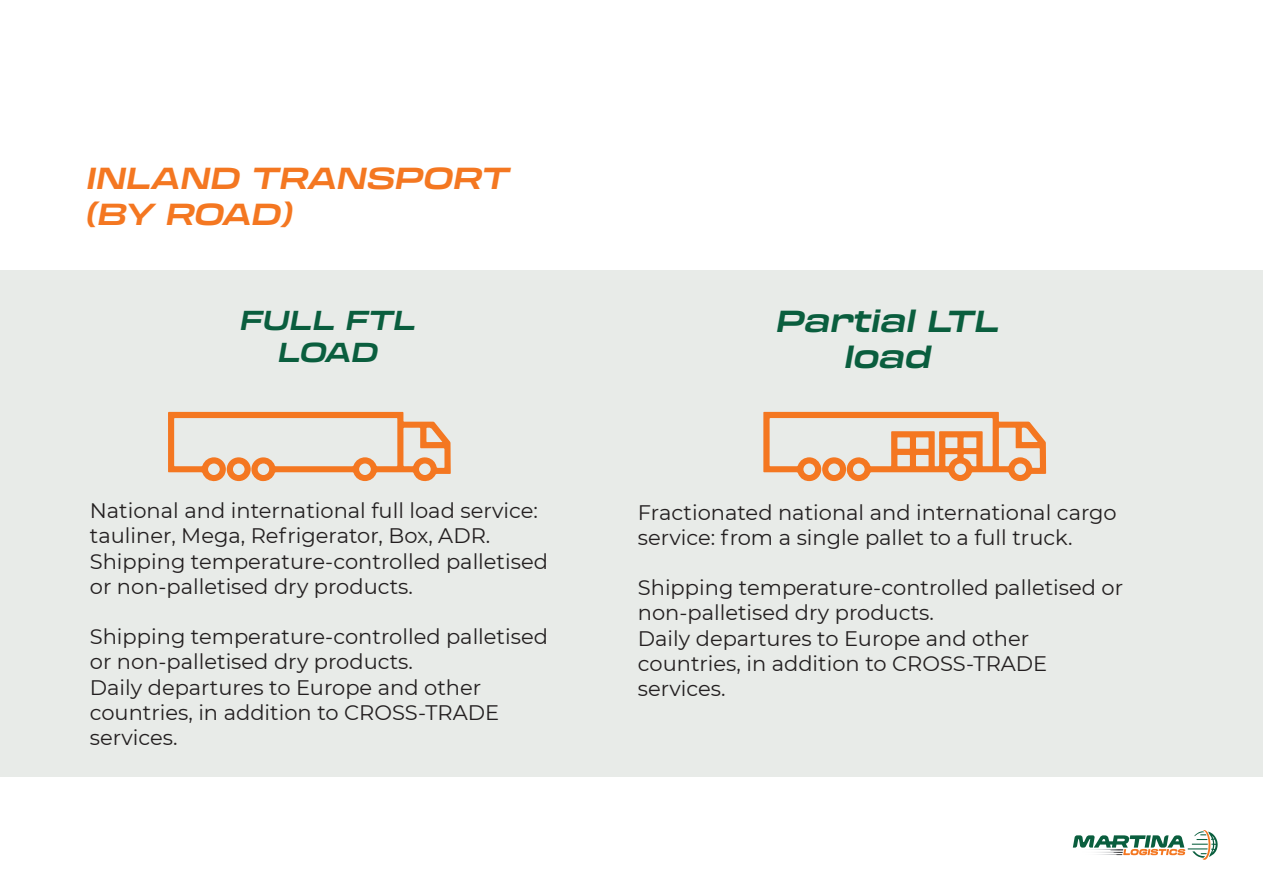
<style>
.page{position:relative;width:1263px;height:893px;background:#fff}
.page>*{position:absolute;margin:0;border:0;box-sizing:border-box;transform-origin:0 0}
.t1{font:italic 700 expanded 30px/36px "Transducer";color:#f47721}
.t2{font:italic 700 expanded 30px/36px "Transducer";color:#0a5e3e;text-align:center}
.t3{font:italic 700 expanded 27px/32.4px "Transducer";color:#0a5e3e;text-align:center}
.t4{font:21px/25.2px "Montserrat";color:#231f20}
</style>
<div class="page">
<div style="left:0;top:270px;width:1263px;height:506px;background:#e8ebe8"></div>
<svg style="left:168px;top:412px;width:283px;height:70px"></svg>
<svg style="left:763px;top:412px;width:283px;height:70px"></svg>
<svg style="left:1073px;top:830px;width:145px;height:30px"></svg>
<h1 class="t1" style="left:85px;top:160px;width:425px">INLAND TRANSPORT (BY ROAD)</h1>
<p class="t3" style="left:239px;top:303px;width:178px">FULL FTL<br>LOAD</p>
<p class="t4" style="left:90px;top:497px;width:460px">National and international full load service: tauliner, Mega, Refrigerator, Box, ADR.<br>Shipping temperature-controlled palletised or non-palletised dry products.</p>
<p class="t4" style="left:90px;top:623px;width:460px">Shipping temperature-controlled palletised or non-palletised dry products.<br>Daily departures to Europe and other countries, in addition to CROSS-TRADE services.</p>
<h1 class="t2" style="left:775px;top:303px;width:225px">Partial LTL load</h1>
<p class="t4" style="left:638px;top:499px;width:480px">Fractionated national and international cargo service: from a single pallet to a full truck.</p>
<p class="t4" style="left:638px;top:574px;width:487px">Shipping temperature-controlled palletised or non-palletised dry products.<br>Daily departures to Europe and other countries, in addition to CROSS-TRADE services.</p>
</div>
